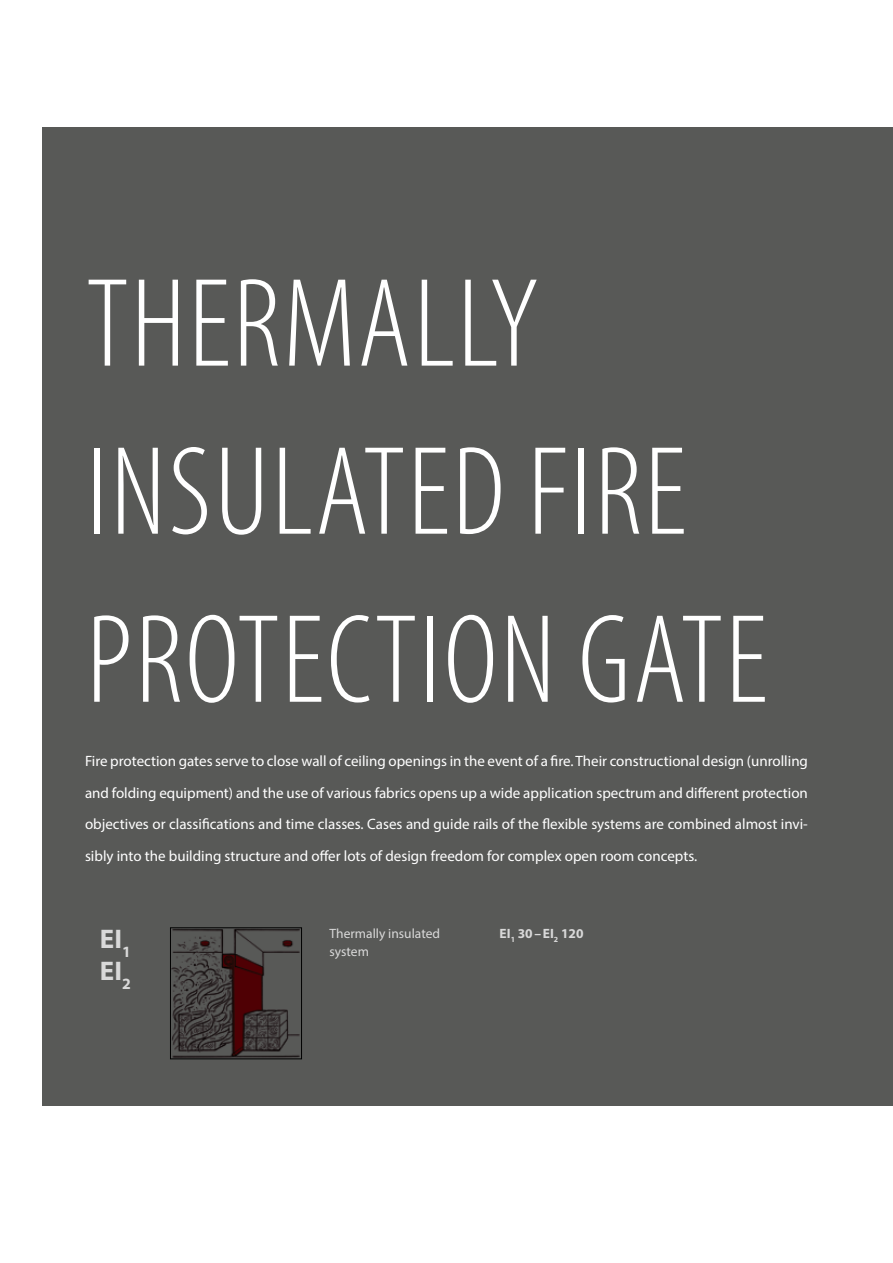
<style>
.page{position:relative;width:893px;height:1263px;background:#fff}
.page>*{position:absolute;margin:0;border:0;box-sizing:border-box;transform-origin:0 0}
.t1{font:300 condensed 127.5px/168px "Myriad Pro";letter-spacing:.02em;color:#fff}
.t2{font:700 27px/32.4px "Myriad Pro";color:#d9d9d9}
.t3{font:15px/31.7px "Myriad Pro";color:#fff;text-align:justify}
.t4{font:13.5px/18px "Myriad Pro";color:#d9d9d9}
.t5{font:700 13.5px "Myriad Pro";color:#d9d9d9}
</style>
<div class="page">
<div style="left:43px;top:128px;width:850px;height:978px;background:#585957"></div>
<img style="left:172px;top:929px;width:128px;height:128px">
<div style="left:170px;top:927px;width:132px;height:132px;border:1px solid #000"></div>
<h1 class="t1" style="left:86px;top:242px;width:682px">THERMALLY<br>INSULATED FIRE<br>PROTECTION GATE</h1>
<p class="t3" style="left:85px;top:745px;width:724px">Fire protection gates serve to close wall of ceiling openings in the event of a fire. Their constructional design (unrolling and folding equipment) and the use of various fabrics opens up a wide application spectrum and different protection objectives or classifications and time classes. Cases and guide rails of the flexible systems are combined almost invi&shy;sibly into the building structure and offer lots of design freedom for complex open room concepts.</p>
<h2 class="t2" style="left:100px;top:921px;width:32px">EI<sub>1<br></sub>EI<sub>2</sub></h2>
<p class="t4" style="left:330px;top:924px;width:112px">Thermally insulated system</p>
<p class="t5" style="left:500px;top:924px;width:85px">EI<sub>1</sub> 30–EI<sub>2</sub> 120</p>
</div>
